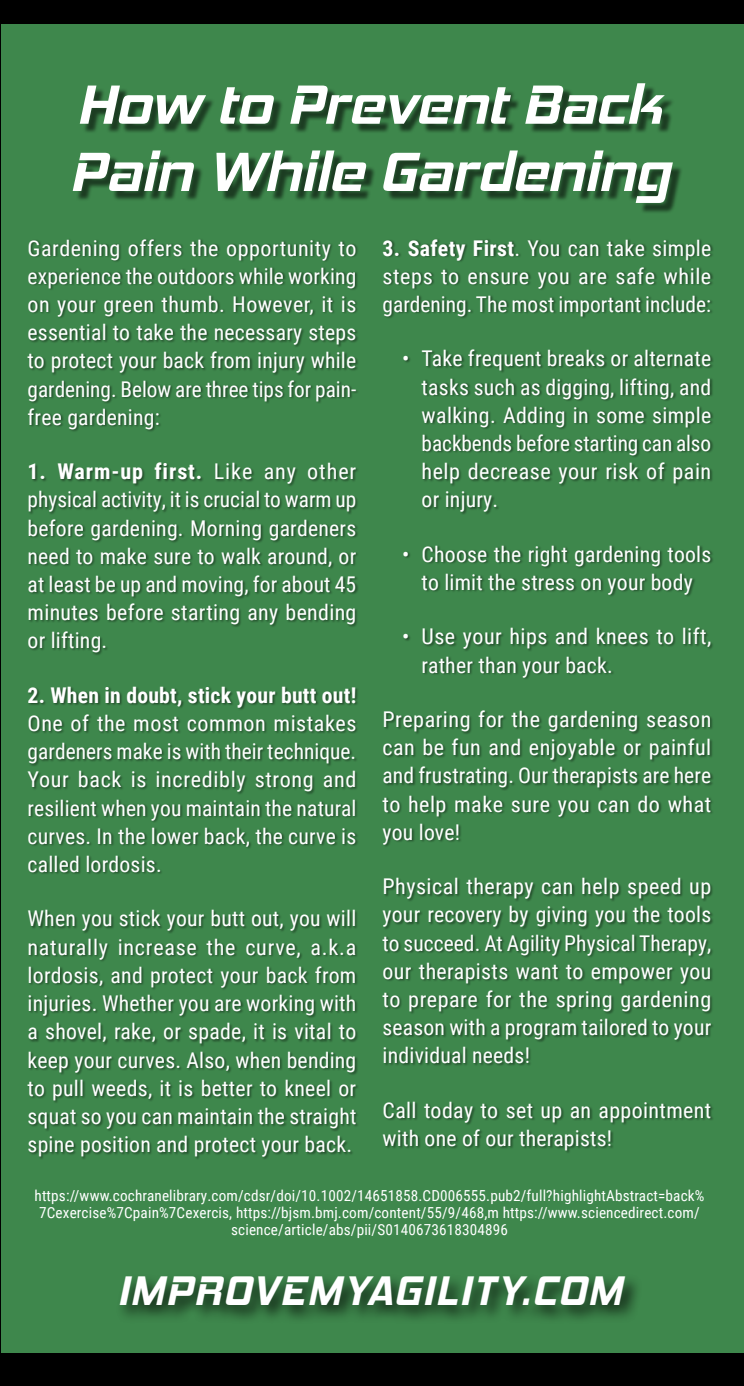
<style>
.page{position:relative;width:744px;height:1386px;background:#fff}
.page>*{position:absolute;margin:0;border:0;box-sizing:border-box;transform-origin:0 0}
.t1{font:italic 700 56.35px/67.2px "Hemi Head Rg";color:#fff}
.t2{font:italic 700 41.65px "Hemi Head Rg";letter-spacing:.04em;color:#fff}
.t3{font:21.7px/28.2px "Roboto Condensed";letter-spacing:.01em;color:#fff;text-align:justify}
.t4{font:700 21.7px "Roboto Condensed";letter-spacing:.01em;color:#fff}
.t5{font:15.22px/17.3px "Roboto Condensed";letter-spacing:.01em;color:#fff;text-align:center}
.s1{font-weight:700}
</style>
<div class="page">
<div style="left:0;top:0;width:743px;height:1386px;background:#000"></div>
<div style="left:2px;top:24px;width:741px;height:1329px;background:#3e874c"></div>
<div style="left:27px;top:239px;width:686px;height:921px;background:#000;opacity:.45"></div>
<div style="left:116px;top:1273px;width:526px;height:51px;background:#000;opacity:.75"></div>
<div style="left:76px;top:86px;width:606px;height:128px;background:#000;opacity:.55"></div>
<h1 class="t1" style="left:70px;top:71px;width:601px">How to Prevent Back<br>Pain While Gardening</h1>
<p class="t3" style="left:28px;top:233px;width:330px">Gardening offers the opportunity to experience the outdoors while working on your green thumb. However, it is essential to take the necessary steps to protect your back from injury while gardening. Below are three tips for pain&shy;free gardening:</p>
<p class="t3" style="left:28px;top:457px;width:330px"><span class="s1">1. Warm-up first.</span> Like any other physical activity, it is crucial to warm up before gardening. Morning gardeners need to make sure to walk around, or at least be up and moving, for about 45 minutes before starting any bending or lifting.</p>
<p class="t4" style="left:28px;top:680px;width:330px">2. When in doubt, stick your butt out!</p>
<p class="t3" style="left:28px;top:708px;width:330px">One of the most common mistakes gardeners make is with their technique.<br>Your back is incredibly strong and resilient when you maintain the natural curves. In the lower back, the curve is called lordosis.</p>
<p class="t3" style="left:28px;top:904px;width:330px">When you stick your butt out, you will naturally increase the curve, a.k.a lordosis, and protect your back from injuries. Whether you are working with a shovel, rake, or spade, it is vital to keep your curves. Also, when bending to pull weeds, it is better to kneel or squat so you can maintain the straight spine position and protect your back.</p>
<p class="t3" style="left:382px;top:233px;width:330px"><span class="s1">3. Safety First</span>. You can take simple steps to ensure you are safe while gardening. The most important include:</p>
<p class="t3" style="left:421px;top:344px;width:291px;text-indent:-20px">• Take frequent breaks or alternate tasks such as digging, lifting, and walking. Adding in some simple backbends before starting can also help decrease your risk of pain or injury.</p>
<p class="t3" style="left:402px;top:539px;width:311px;text-align:center">• Choose the right gardening tools to limit the stress on your body</p>
<p class="t3" style="left:421px;top:622px;width:291px;text-indent:-20px">• Use your hips and knees to lift, rather than your back.</p>
<p class="t3" style="left:382px;top:704px;width:330px">Preparing for the gardening season can be fun and enjoyable or painful and frustrating. Our therapists are here to help make sure you can do what you love!</p>
<p class="t3" style="left:382px;top:872px;width:330px">Physical therapy can help speed up your recovery by giving you the tools to succeed. At Agility Physical Therapy, our therapists want to empower you to prepare for the spring gardening season with a program tailored to your individual needs!</p>
<p class="t3" style="left:382px;top:1095px;width:330px">Call today to set up an appointment with one of our therapists!</p>
<p class="t5" style="left:35px;top:1186px;width:671px">https://www.cochranelibrary.com/cdsr/doi/10.1002/14651858.CD006555.pub2/full?highlightAbstract=back%<br>7Cexercise%7Cpain%7Cexercis, https://bjsm.bmj.com/content/55/9/468,m https://www.sciencedirect.com/ science/article/abs/pii/S0140673618304896</p>
<h2 class="t2" style="left:117px;top:1266px;width:505px">IMPROVEMYAGILITY.COM</h2>
</div>
